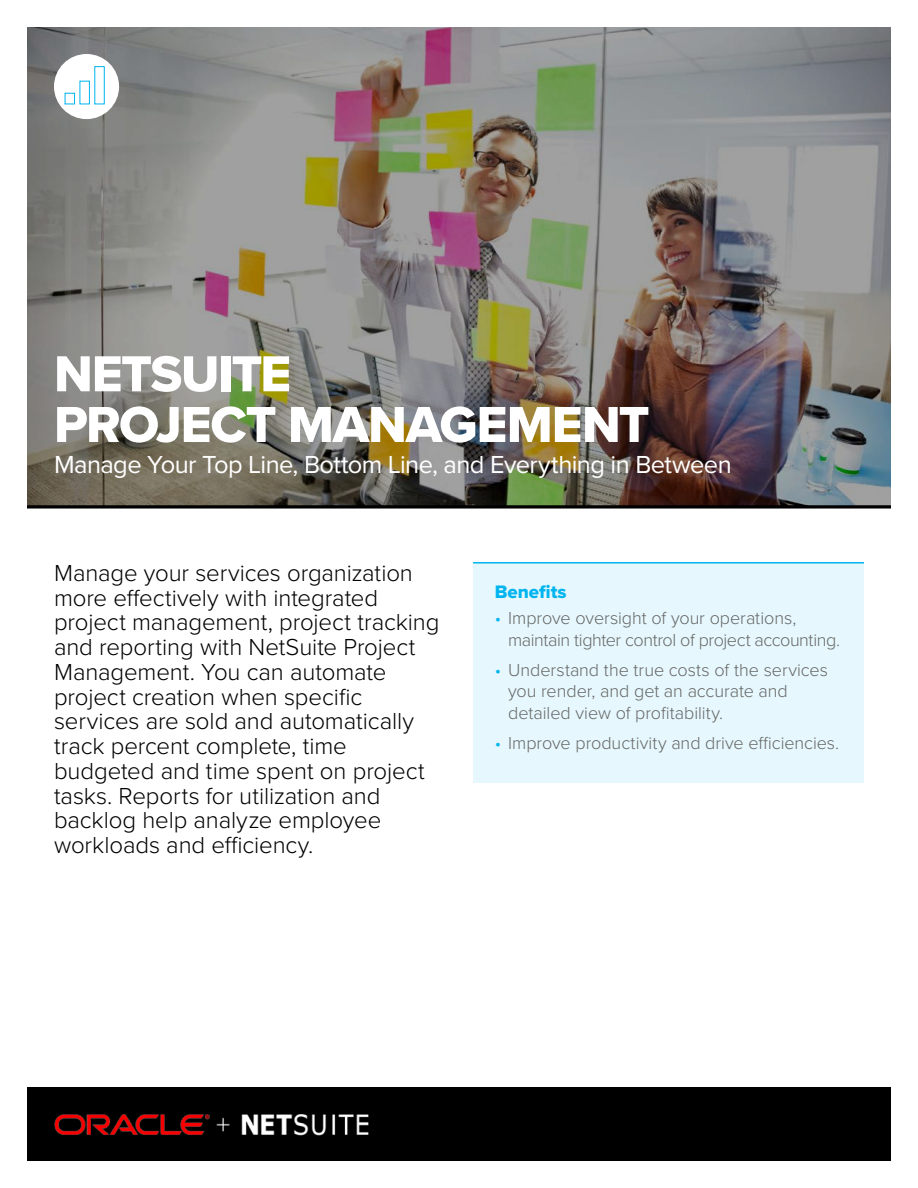
<style>
.page{position:relative;width:918px;height:1188px;background:#fff}
.page>*{position:absolute;margin:0;border:0;box-sizing:border-box;transform-origin:0 0}
.H1-sub_2016{font:52.5px "Proxima Nova Extrabld";letter-spacing:-.025em;color:#fff}
.H1-sub_2016-2{font:25.5px "Proxima Nova";letter-spacing:-.025em;color:#fff}
.Main_Body_2016{font:300 24px/24.8px "Proxima Nova";letter-spacing:-.005em;color:#000}
.H3_sidebar_blue_head{font:18.75px "Proxima Nova Extrabld";color:#00b5ef}
.t1{font:300 18px/21.6px "Proxima Nova";letter-spacing:-.005em;color:#666}
.s1{color:#00b5ef}
</style>
<div class="page">
<div style="left:27px;top:1087px;width:864px;height:74px;background:#000"></div>
<img style="left:54px;top:1114px;width:315px;height:22px">
<img style="left:27px;top:27px;width:864px;height:478px">
<hr style="left:27px;top:505px;width:864px;height:3px;background:#000">
<div style="left:54px;top:54px;width:65px;height:65px;background:#fff;border-radius:50%"></div>
<div style="left:65px;top:93px;width:10px;height:11px;border:1px solid #00b5ef"></div>
<div style="left:79px;top:81px;width:11px;height:23px;border:1px solid #00b5ef"></div>
<div style="left:94px;top:66px;width:11px;height:38px;border:1px solid #00b5ef"></div>
<div style="left:473px;top:562px;width:391px;height:221px;background:#e6f8fd"></div>
<hr style="left:473px;top:562px;width:391px;height:2px;background:#00b5ef">
<p class="H1-sub_2016" style="left:54px;top:335px;width:239px">NETSUITE</p>
<p class="H1-sub_2016" style="left:54px;top:385px;width:597px">PROJECT MANAGEMENT</p>
<p class="H1-sub_2016-2" style="left:54px;top:446px;width:679px">Manage Your Top Line, Bottom Line, and Everything in Between</p>
<p class="Main_Body_2016" style="left:54px;top:559px;width:387px">Manage your services organization more effectively with integrated project management, project tracking and reporting with NetSuite Project Management. You can automate project creation when specific services are sold and automatically track percent complete, time budgeted and time spent on project tasks. Reports for utilization and backlog help analyze employee workloads and efficiency.</p>
<p class="H3_sidebar_blue_head" style="left:495px;top:578px;width:73px">Benefits</p>
<p class="t1" style="left:508px;top:607px;width:333px;text-indent:-14px"><span class="s1">•</span> Improve oversight of your operations, maintain tighter control of project accounting.</p>
<p class="t1" style="left:508px;top:658px;width:321px;text-indent:-14px"><span class="s1">•</span> Understand the true costs of the services you render, and get an accurate and detailed view of profitability.</p>
<p class="t1" style="left:495px;top:731px;width:346px"><span class="s1">•</span> Improve productivity and drive efficiencies.</p>
</div>
